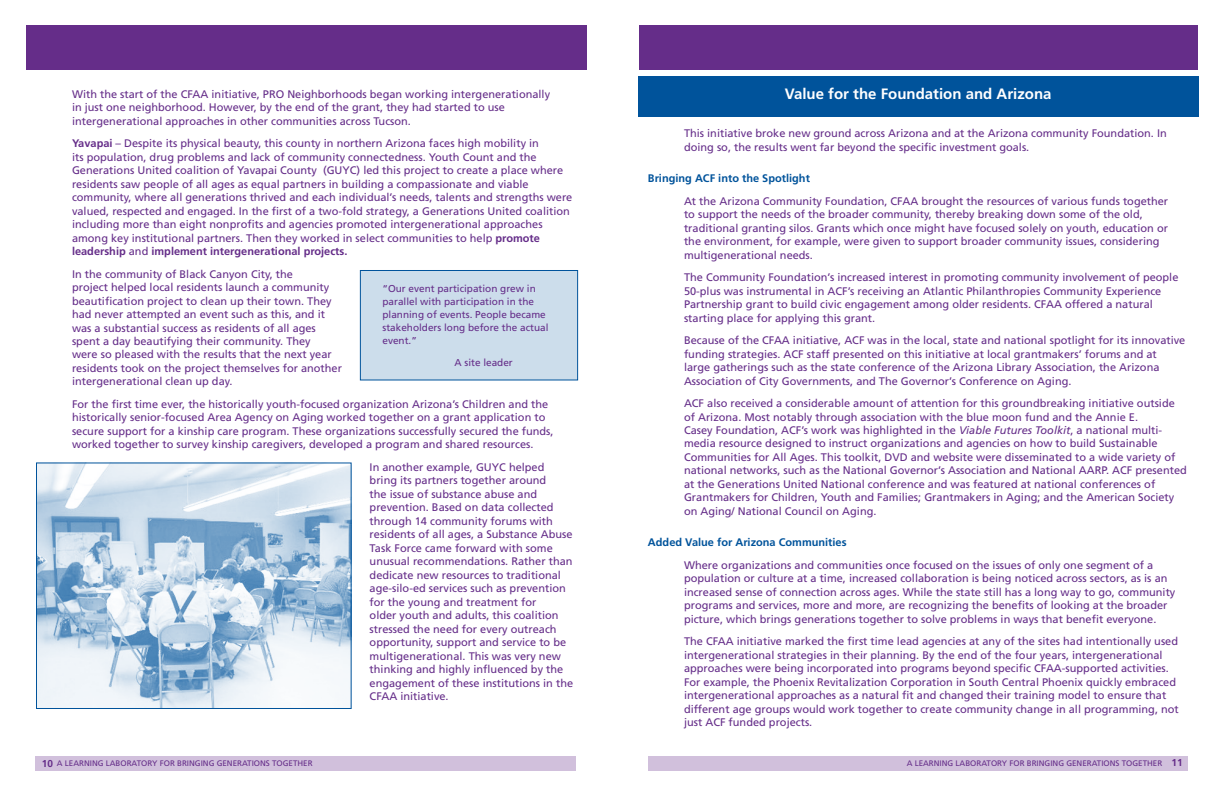
<style>
.page{position:relative;width:1224px;height:792px;background:#fff}
.page>*{position:absolute;margin:0;border:0;box-sizing:border-box;transform-origin:0 0}
.t1{font:700 15px "Frutiger";color:#fff}
.t2{font:11px/13.5px "Frutiger";color:#652d89}
.t3{font:700 11px "Frutiger";color:#00539b}
.t4{font:10px/13px "Frutiger";color:#652d89}
.t5{font:8px "Frutiger";color:#652d89}
.s1{font-weight:700}
.s2{font-style:italic}
.s3{font-weight:700;font-size:10px}
</style>
<div class="page">
<div style="left:26px;top:25px;width:560px;height:45px;background:#652d89"></div>
<div style="left:36px;top:756px;width:540px;height:15px;background:#d1c0dc"></div>
<div style="left:639px;top:25px;width:559px;height:45px;background:#652d89"></div>
<div style="left:648px;top:756px;width:540px;height:15px;background:#d1c0dc"></div>
<div style="left:638px;top:76px;width:560px;height:40px;background:#00539b"></div>
<div style="left:360px;top:270px;width:218px;height:110px;background:#ccddeb;border:1px solid #00539b"></div>
<img style="left:38px;top:464px;width:312px;height:243px">
<div style="left:36px;top:462px;width:316px;height:247px;border:1px solid #00539b"></div>
<p class="t2" style="left:72px;top:87px;width:480px">With the start of the CFAA initiative, PRO Neighborhoods began working intergenerationally</p>
<h1 class="t1" style="left:785px;top:85px;width:268px">Value for the Foundation and Arizona</h1>
<p class="t2" style="left:72px;top:100px;width:434px">in just one neighborhood. However, by the end of the grant, they had started to use intergenerational approaches in other communities across Tucson.</p>
<p class="t2" style="left:72px;top:136px;width:502px"><span class="s1">Yavapai</span> – Despite its physical beauty, this county in northern Arizona faces high mobility in<br>its population, drug problems and lack of community connectedness. Youth Count and the Generations United coalition of Yavapai County (GUYC) led this project to create a place where residents saw people of all ages as equal partners in building a compassionate and viable community, where all generations thrived and each individual’s needs, talents and strengths were valued, respected and engaged. In the first of a two-fold strategy, a Generations United coalition including more than eight nonprofits and agencies promoted intergenerational approaches among key institutional partners. Then they worked in select communities to help <span class="s1">promote leadership</span> and <span class="s1">implement intergenerational projects.</span></p>
<p class="t2" style="left:72px;top:267px;width:272px">In the community of Black Canyon City, the<br>project helped local residents launch a community beautification project to clean up their town. They had never attempted an event such as this, and it was a substantial success as residents of all ages spent a day beautifying their community. They<br>were so pleased with the results that the next year residents took on the project themselves for another intergenerational clean up day.</p>
<p class="t2" style="left:72px;top:397px;width:483px">For the first time ever, the historically youth-focused organization Arizona’s Children and the historically senior-focused Area Agency on Aging worked together on a grant application to secure support for a kinship care program. These organizations successfully secured the funds, worked together to survey kinship caregivers, developed a program and shared resources.</p>
<p class="t2" style="left:370px;top:460px;width:205px">In another example, GUYC helped bring its partners together around<br>the issue of substance abuse and prevention. Based on data collected through 14 community forums with residents of all ages, a Substance Abuse Task Force came forward with some unusual recommendations. Rather than dedicate new resources to traditional age-silo-ed services such as prevention for the young and treatment for<br>older youth and adults, this coalition stressed the need for every outreach opportunity, support and service to be multigenerational. This was very new thinking and highly influenced by the engagement of these institutions in the CFAA initiative.</p>
<p class="t2" style="left:684px;top:126px;width:484px">This initiative broke new ground across Arizona and at the Arizona community Foundation. In doing so, the results went far beyond the specific investment goals.</p>
<p class="t3" style="left:648px;top:172px;width:163px">Bringing ACF into the Spotlight</p>
<p class="t2" style="left:684px;top:194px;width:486px">At the Arizona Community Foundation, CFAA brought the resources of various funds together to support the needs of the broader community, thereby breaking down some of the old, traditional granting silos. Grants which once might have focused solely on youth, education or the environment, for example, were given to support broader community issues, considering multigenerational needs.</p>
<p class="t2" style="left:684px;top:270px;width:496px">The Community Foundation’s increased interest in promoting community involvement of people 50-plus was instrumental in ACF’s receiving an Atlantic Philanthropies Community Experience Partnership grant to build civic engagement among older residents. CFAA offered a natural starting place for applying this grant.</p>
<p class="t2" style="left:684px;top:333px;width:503px">Because of the CFAA initiative, ACF was in the local, state and national spotlight for its innovative funding strategies. ACF staff presented on this initiative at local grantmakers’ forums and at large gatherings such as the state conference of the Arizona Library Association, the Arizona Association of City Governments, and The Governor’s Conference on Aging.</p>
<p class="t2" style="left:684px;top:396px;width:504px">ACF also received a considerable amount of attention for this groundbreaking initiative outside of Arizona. Most notably through association with the blue moon fund and the Annie E.<br>Casey Foundation, ACF’s work was highlighted in the <span class="s2">Viable Futures Toolkit</span>, a national multi&shy;media resource designed to instruct organizations and agencies on how to build Sustainable Communities for All Ages. This toolkit, DVD and website were disseminated to a wide variety of national networks, such as the National Governor’s Association and National AARP. ACF presented at the Generations United National conference and was featured at national conferences of Grantmakers for Children, Youth and Families; Grantmakers in Aging; and the American Society on Aging/ National Council on Aging.</p>
<p class="t3" style="left:648px;top:536px;width:200px">Added Value for Arizona Communities</p>
<p class="t2" style="left:684px;top:558px;width:493px">Where organizations and communities once focused on the issues of only one segment of a population or culture at a time, increased collaboration is being noticed across sectors, as is an increased sense of connection across ages. While the state still has a long way to go, community programs and services, more and more, are recognizing the benefits of looking at the broader picture, which brings generations together to solve problems in ways that benefit everyone.</p>
<p class="t2" style="left:684px;top:635px;width:496px">The CFAA initiative marked the first time lead agencies at any of the sites had intentionally used intergenerational strategies in their planning. By the end of the four years, intergenerational approaches were being incorporated into programs beyond specific CFAA-supported activities.<br>For example, the Phoenix Revitalization Corporation in South Central Phoenix quickly embraced intergenerational approaches as a natural fit and changed their training model to ensure that different age groups would work together to create community change in all programming, not just ACF funded projects.</p>
<p class="t4" style="left:382px;top:282px;width:168px">“Our event participation grew in parallel with participation in the planning of events. People became stakeholders long before the actual event.”</p>
<p class="t4" style="left:454px;top:356px;width:60px">A site leader</p>
<p class="t5" style="left:42px;top:759px;width:272px"><span class="s3">10</span> A LEARNING LABORATORY FOR BRINGING GENERATIONS TOGETHER</p>
<p class="t5" style="left:907px;top:758px;width:277px">A LEARNING LABORATORY FOR BRINGING GENERATIONS TOGETHER <span class="s3">11</span></p>
</div>
